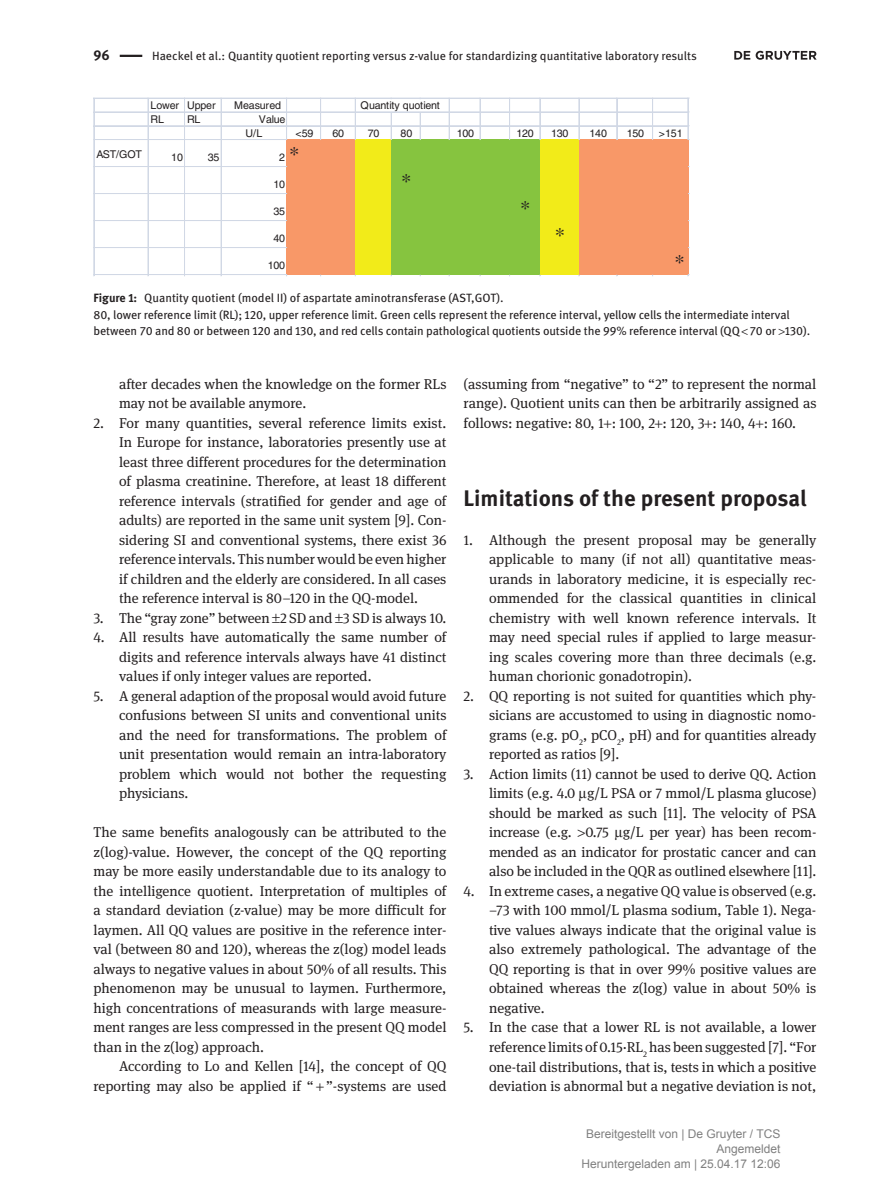
<style>
.page{position:relative;width:893px;height:1191px;background:#fff}
.page>*{position:absolute;margin:0;border:0;box-sizing:border-box;transform-origin:0 0}
.t1{font:700 22.5px "DG Meta Science";color:#231f20}
.t2{font:20.7px "Times";color:#231f20}
.t3{font:14.25px/19.5px "DG Meta Serif Science";color:#231f20;text-align:justify}
.t4{font:700 14.25px "DG Meta Science";color:#231f20}
.t5{font:12px/16.5px "DG Meta Science";letter-spacing:-.01em;color:#231f20}
.t6{font:12px/15px "Arial";color:#808080;text-align:right}
.t7{font:10.65px/13.8px "Helvetica";letter-spacing:-.02em;color:#231f20}
.s1{font-family:"Times";font-size:20.7px}
.s2{font-weight:700}
</style>
<div class="page">
<hr style="left:120px;top:55px;width:22px;height:2px;background:#231f20">
<div style="left:287px;top:139px;width:69px;height:136px;background:#f89868"></div>
<div style="left:355px;top:139px;width:37px;height:136px;background:#f2eb19"></div>
<div style="left:391px;top:139px;width:149px;height:136px;background:#86c43f"></div>
<div style="left:540px;top:139px;width:39px;height:136px;background:#f2eb19"></div>
<div style="left:579px;top:139px;width:109px;height:136px;background:#f89868"></div>
<hr style="left:94px;top:139px;width:193px;height:1px;background:#d1d8e5">
<hr style="left:286px;top:98px;width:1px;height:41px;background:#d1d8e5">
<hr style="left:287px;top:98px;width:1px;height:41px;background:#d1d8e5">
<hr style="left:320px;top:98px;width:1px;height:41px;background:#d1d8e5">
<hr style="left:321px;top:98px;width:1px;height:41px;background:#d1d8e5">
<hr style="left:355px;top:98px;width:1px;height:41px;background:#d1d8e5">
<svg style="left:391px;top:113px;width:1px;height:26px"></svg>
<svg style="left:420px;top:113px;width:1px;height:26px"></svg>
<hr style="left:449px;top:98px;width:1px;height:41px;background:#d1d8e5">
<hr style="left:480px;top:98px;width:1px;height:41px;background:#d1d8e5">
<hr style="left:509px;top:98px;width:1px;height:41px;background:#d1d8e5">
<hr style="left:510px;top:98px;width:1px;height:41px;background:#d1d8e5">
<hr style="left:540px;top:98px;width:1px;height:41px;background:#d1d8e5">
<hr style="left:579px;top:98px;width:1px;height:41px;background:#d1d8e5">
<hr style="left:616px;top:98px;width:1px;height:41px;background:#d1d8e5">
<hr style="left:617px;top:98px;width:1px;height:41px;background:#d1d8e5">
<hr style="left:652px;top:98px;width:1px;height:41px;background:#d1d8e5">
<hr style="left:653px;top:98px;width:1px;height:41px;background:#d1d8e5">
<hr style="left:688px;top:98px;width:1px;height:41px;background:#d1d8e5">
<hr style="left:94px;top:166px;width:193px;height:1px;background:#d1d8e5">
<hr style="left:94px;top:193px;width:193px;height:1px;background:#d1d8e5">
<hr style="left:94px;top:220px;width:193px;height:1px;background:#d1d8e5">
<hr style="left:94px;top:247px;width:193px;height:1px;background:#d1d8e5">
<hr style="left:94px;top:274px;width:193px;height:1px;background:#d1d8e5">
<hr style="left:94px;top:98px;width:1px;height:178px;background:#d1d8e5">
<hr style="left:148px;top:98px;width:1px;height:178px;background:#d1d8e5">
<hr style="left:184px;top:98px;width:1px;height:178px;background:#d1d8e5">
<hr style="left:185px;top:98px;width:1px;height:178px;background:#d1d8e5">
<hr style="left:221px;top:98px;width:1px;height:178px;background:#d1d8e5">
<hr style="left:94px;top:98px;width:595px;height:1px;background:#d1d8e5">
<hr style="left:94px;top:112px;width:595px;height:1px;background:#d1d8e5">
<hr style="left:94px;top:125px;width:595px;height:1px;background:#d1d8e5">
<hr style="left:94px;top:126px;width:595px;height:1px;background:#d1d8e5">
<svg style="left:734px;top:51px;width:83px;height:9px"></svg>
<p class="t4" style="left:94px;top:44px;width:18px">96</p>
<p class="t5" style="left:152px;top:47px;width:546px">Haeckel et al.: Quantity quotient reporting versus z-value for standardizing quantitative laboratory results</p>
<p class="t7" style="left:150px;top:99px;width:67px">Lower Upper</p>
<p class="t7" style="left:234px;top:99px;width:48px">Measured</p>
<p class="t7" style="left:361px;top:99px;width:81px">Quantity quotient</p>
<p class="t7" style="left:151px;top:113px;width:15px">RL</p>
<p class="t7" style="left:187px;top:113px;width:15px">RL</p>
<p class="t7" style="left:246px;top:113px;width:41px;text-indent:13px">Value<br>U/L</p>
<p class="t7" style="left:295px;top:126px;width:19px">&lt;59</p>
<p class="t7" style="left:333px;top:126px;width:13px">60</p>
<p class="t7" style="left:368px;top:126px;width:13px">70</p>
<p class="t7" style="left:401px;top:126px;width:13px">80</p>
<p class="t7" style="left:457px;top:126px;width:19px">100</p>
<p class="t7" style="left:516px;top:126px;width:19px">120</p>
<p class="t7" style="left:551px;top:126px;width:19px">130</p>
<p class="t7" style="left:590px;top:126px;width:19px">140</p>
<p class="t7" style="left:627px;top:126px;width:19px">150</p>
<p class="t7" style="left:659px;top:126px;width:25px">&gt;151</p>
<p class="t7" style="left:96px;top:147px;width:47px">AST/GOT</p>
<p class="t7" style="left:171px;top:150px;width:13px">10</p>
<p class="t7" style="left:208px;top:150px;width:13px">35</p>
<p class="t7" style="left:279px;top:150px;width:22px">2 <span class="s1">*</span></p>
<p class="t7" style="left:273px;top:177px;width:13px">10</p>
<p class="t7" style="left:273px;top:204px;width:13px">35</p>
<p class="t7" style="left:273px;top:231px;width:13px">40</p>
<h2 class="t2" style="left:401px;top:169px;width:12px">*</h2>
<h2 class="t2" style="left:520px;top:196px;width:12px">*</h2>
<h2 class="t2" style="left:555px;top:223px;width:12px">*</h2>
<h2 class="t2" style="left:675px;top:250px;width:12px">*</h2>
<p class="t5" style="left:94px;top:290px;width:718px"><span class="s2">Figure 1:</span> Quantity quotient (model II) of aspartate aminotransferase (AST,GOT).<br>80, lower reference limit (RL); 120, upper reference limit. Green cells represent the reference interval, yellow cells the intermediate interval between 70 and 80 or between 120 and 130, and red cells contain pathological quotients outside the 99% reference interval (QQ 70 or 130).</p>
<p class="t7" style="left:268px;top:258px;width:19px">100</p>
<p class="t3" style="left:119px;top:374px;width:329px">after decades when the knowledge on the former RLs may not be available anymore.</p>
<p class="t3" style="left:119px;top:413px;width:329px;text-indent:-26px">2. For many quantities, several reference limits exist.<br>In Europe for instance, laboratories presently use at least three different procedures for the determination of plasma creatinine. Therefore, at least 18 different reference intervals (stratified for gender and age of adults) are reported in the same unit system [9]. Con&shy;sidering SI and conventional systems, there exist 36 reference intervals. This number would be even higher if children and the elderly are considered. In all cases the reference interval is 80–120 in the QQ-model.</p>
<p class="t3" style="left:94px;top:608px;width:354px">3. The “gray zone” between 2 SD and 3 SD is always 10.</p>
<p class="t3" style="left:119px;top:627px;width:329px;text-indent:-26px">4. All results have automatically the same number of digits and reference intervals always have 41 distinct values if only integer values are reported.</p>
<p class="t3" style="left:119px;top:686px;width:329px;text-indent:-26px">5. A general adaption of the proposal would avoid future confusions between SI units and conventional units and the need for transformations. The problem of unit presentation would remain an intra-laboratory problem which would not bother the requesting physicians.</p>
<p class="t3" style="left:94px;top:822px;width:354px">The same benefits analogously can be attributed to the z(log)-value. However, the concept of the QQ reporting may be more easily understandable due to its analogy to the intelligence quotient. Interpretation of multiples of a standard deviation (z-value) may be more difficult for laymen. All QQ values are positive in the reference inter&shy;val (between 80 and 120), whereas the z(log) model leads always to negative values in about 50% of all results. This phenomenon may be unusual to laymen. Furthermore, high concentrations of measurands with large measure&shy;ment ranges are less compressed in the present QQ model than in the z(log) approach.</p>
<p class="t3" style="left:94px;top:1056px;width:354px;text-align:right">According to Lo and Kellen [14], the concept of QQ reporting may also be applied if “ ”-systems are used</p>
<p class="t3" style="left:463px;top:373px;width:354px">(assuming from “negative” to “2” to represent the normal range). Quotient units can then be arbitrarily assigned as follows: negative: 80, 1 : 100, 2 : 120, 3 : 140, 4 : 160.</p>
<h1 class="t1" style="left:463px;top:480px;width:345px">Limitations of the present proposal</h1>
<p class="t3" style="left:489px;top:530px;width:329px;text-indent:-26px">1. Although the present proposal may be generally applicable to many (if not all) quantitative meas&shy;urands in laboratory medicine, it is especially rec&shy;ommended for the classical quantities in clinical chemistry with well known reference intervals. It may need special rules if applied to large measur&shy;ing scales covering more than three decimals (e.g. human chorionic gonadotropin).</p>
<p class="t3" style="left:489px;top:686px;width:329px;text-indent:-26px">2. QQ reporting is not suited for quantities which phy&shy;sicians are accustomed to using in diagnostic nomo&shy;grams (e.g. pO<sub>2</sub>, pCO<sub>2</sub>, pH) and for quantities already reported as ratios [9].</p>
<p class="t3" style="left:489px;top:764px;width:329px;text-indent:-26px">3. Action limits (11) cannot be used to derive QQ. Action limits (e.g. 4.0 g/L PSA or 7 mmol/L plasma glucose) should be marked as such [11]. The velocity of PSA increase (e.g. 0.75 g/L per year) has been recom&shy;mended as an indicator for prostatic cancer and can also be included in the QQR as outlined elsewhere [11].</p>
<p class="t3" style="left:489px;top:881px;width:329px;text-indent:-26px">4. In extreme cases, a negative QQ value is observed (e.g. −73 with 100 mmol/L plasma sodium, Table 1). Nega&shy;tive values always indicate that the original value is also extremely pathological. The advantage of the QQ reporting is that in over 99% positive values are obtained whereas the z(log) value in about 50% is negative.</p>
<p class="t3" style="left:489px;top:1017px;width:329px;text-indent:-25px">5. In the case that a lower RL is not available, a lower reference limits of 0.15·RL<sub>2</sub> has been suggested [7]. “For one-tail distributions, that is, tests in which a positive deviation is abnormal but a negative deviation is not,</p>
<p class="t6" style="left:581px;top:1127px;width:201px">Bereitgestellt von | De Gruyter / TCS<br>Angemeldet<br>Heruntergeladen am | 25.04.17 12:06</p>
</div>
